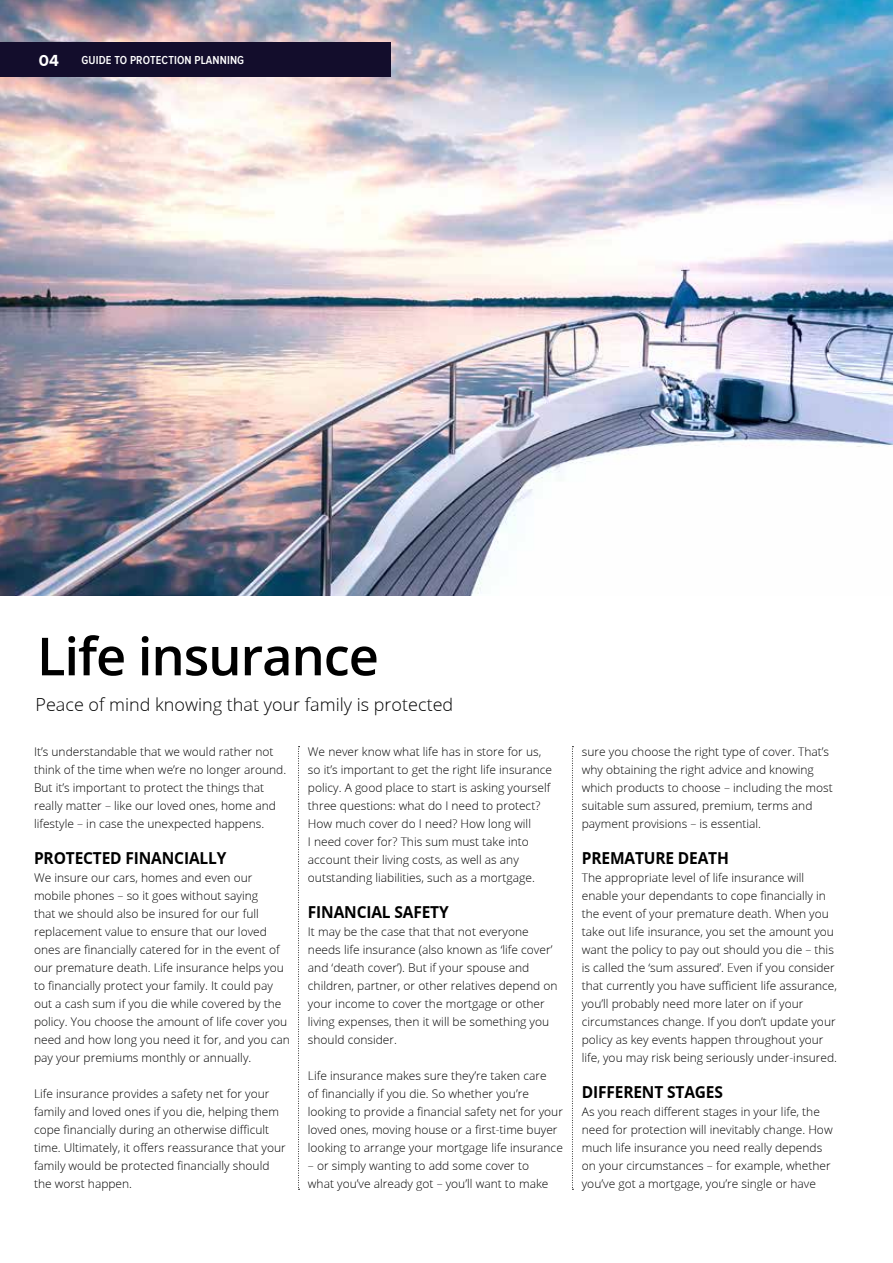
<style>
.page{position:relative;width:893px;height:1263px;background:#fff}
.page>*{position:absolute;margin:0;border:0;box-sizing:border-box;transform-origin:0 0}
.t1{font:600 52.5px "Open Sans";letter-spacing:-.02em;color:#000}
.t2{font:300 18px "Open Sans";color:#000}
.t3{font:700 16.5px "Open Sans";letter-spacing:-.01em;color:#000;scale:.94 1}
.t4{font:700 16.5px "Proxima Nova";color:#fff}
.t5{font:300 12px/18px "Open Sans";color:#000}
.t6{font:600 12px "Proxima Nova Cond";letter-spacing:.01em;color:#fff}
</style>
<div class="page">
<img style="left:0;top:0;width:893px;height:595px">
<div style="left:0;top:42px;width:390px;height:34px;background:#130d2c"></div>
<svg style="left:572px;top:746px;width:1px;height:444px"></svg>
<svg style="left:298px;top:746px;width:2px;height:444px"></svg>
<h3 class="t4" style="left:39px;top:51px;width:22px">04</h3>
<p class="t6" style="left:82px;top:55px;width:164px">GUIDE TO PROTECTION PLANNING</p>
<h1 class="t1" style="left:37px;top:620px;width:343px">Life insurance</h1>
<h2 class="t2" style="left:36px;top:692px;width:419px">Peace of mind knowing that your family is protected</h2>
<p class="t5" style="left:34px;top:742px;width:254px">It’s understandable that we would rather not think of the time when we’re no longer around.<br>But it’s important to protect the things that really matter – like our loved ones, home and lifestyle – in case the unexpected happens.</p>
<h3 class="t3" style="left:34px;top:846px;width:206px">PROTECTED FINANCIALLY</h3>
<p class="t5" style="left:34px;top:868px;width:257px">We insure our cars, homes and even our mobile phones – so it goes without saying<br>that we should also be insured for our full replacement value to ensure that our loved ones are financially catered for in the event of our premature death. Life insurance helps you to financially protect your family. It could pay out a cash sum if you die while covered by the policy. You choose the amount of life cover you need and how long you need it for, and you can pay your premiums monthly or annually.</p>
<p class="t5" style="left:34px;top:1084px;width:253px">Life insurance provides a safety net for your family and loved ones if you die, helping them cope financially during an otherwise difficult time. Ultimately, it offers reassurance that your family would be protected financially should the worst happen.</p>
<p class="t5" style="left:308px;top:742px;width:246px">We never know what life has in store for us, so it’s important to get the right life insurance policy. A good place to start is asking yourself three questions: what do I need to protect?<br>How much cover do I need? How long will<br>I need cover for? This sum must take into account their living costs, as well as any outstanding liabilities, such as a mortgage.</p>
<h3 class="t3" style="left:308px;top:900px;width:151px">FINANCIAL SAFETY</h3>
<p class="t5" style="left:308px;top:922px;width:251px">It may be the case that that not everyone needs life insurance (also known as ‘life cover’ and ‘death cover’). But if your spouse and children, partner, or other relatives depend on your income to cover the mortgage or other living expenses, then it will be something you should consider.</p>
<p class="t5" style="left:308px;top:1066px;width:257px">Life insurance makes sure they’re taken care<br>of financially if you die. So whether you’re looking to provide a financial safety net for your loved ones, moving house or a first-time buyer looking to arrange your mortgage life insurance</p>
<p class="t5" style="left:308px;top:1156px;width:242px">– or simply wanting to add some cover to what you’ve already got – you’ll want to make</p>
<p class="t5" style="left:582px;top:742px;width:252px">sure you choose the right type of cover. That’s why obtaining the right advice and knowing which products to choose – including the most suitable sum assured, premium, terms and payment provisions – is essential.</p>
<h3 class="t3" style="left:582px;top:846px;width:158px">PREMATURE DEATH</h3>
<p class="t5" style="left:582px;top:868px;width:257px">The appropriate level of life insurance will enable your dependants to cope financially in the event of your premature death. When you take out life insurance, you set the amount you want the policy to pay out should you die – this is called the ‘sum assured’. Even if you consider that currently you have sufficient life assurance, you’ll probably need more later on if your circumstances change. If you don’t update your policy as key events happen throughout your life, you may risk being seriously under-insured.</p>
<h3 class="t3" style="left:582px;top:1080px;width:152px">DIFFERENT STAGES</h3>
<p class="t5" style="left:582px;top:1102px;width:252px">As you reach different stages in your life, the need for protection will inevitably change. How much life insurance you need really depends on your circumstances – for example, whether you’ve got a mortgage, you’re single or have</p>
</div>
